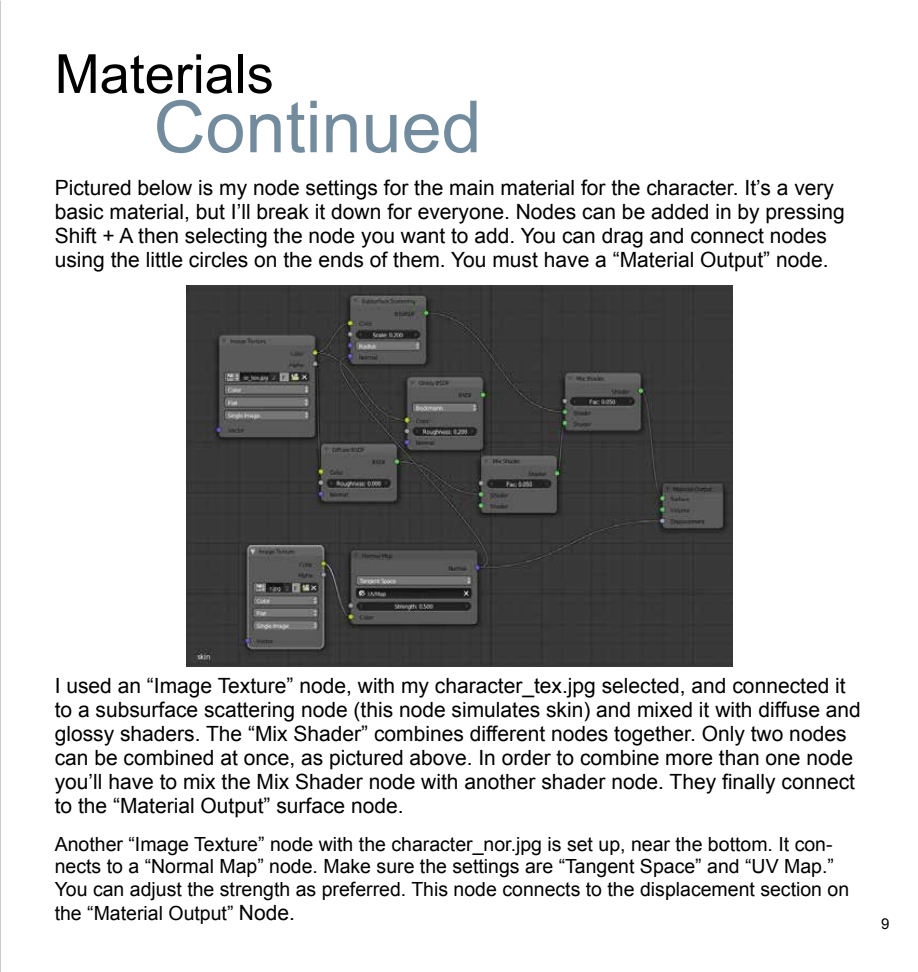
<style>
.page{position:relative;width:918px;height:972px;background:#fff}
.page>*{position:absolute;margin:0;border:0;box-sizing:border-box;transform-origin:0 0}
.t1{font:72px "Arial";color:#738c9d}
.t2{font:54px "Arial";color:#000}
.t3{font:21px/24.2px "Arial";color:#000}
.t4{font:19.5px/22.5px "Arial";color:#000}
.t5{font:15px "Arial";color:#000}
.s1{font-size:21px}
</style>
<div class="page">
<img style="left:186px;top:285px;width:547px;height:382px">
<h2 class="t2" style="left:55px;top:39px;width:221px">Materials</h2>
<h1 class="t1" style="left:154px;top:80px;width:330px">Continued</h1>
<p class="t3" style="left:55px;top:175px;width:792px">Pictured below is my node settings for the main material for the character. It’s a very basic material, but I’ll break it down for everyone. Nodes can be added in by pressing Shift + A then selecting the node you want to add. You can drag and connect nodes using the little circles on the ends of them. You must have a “Material Output” node.</p>
<p class="t3" style="left:55px;top:673px;width:808px">I used an “Image Texture” node, with my character_tex.jpg selected, and connected it to a subsurface scattering node (this node simulates skin) and mixed it with diffuse and glossy shaders. The “Mix Shader” combines different nodes together. Only two nodes can be combined at once, as pictured above. In order to combine more than one node you’ll have to mix the Mix Shader node with another shader node. They finally connect to the “Material Output” surface node.</p>
<p class="t4" style="left:55px;top:833px;width:796px">Another “Image Texture” node with the character_nor.jpg is set up, near the bottom. It con&shy;nects to a “Normal Map” node. Make sure the settings are “Tangent Space” and “UV Map.”<br>You can adjust the strength as preferred. This node connects to the displacement section on</p>
<p class="t4" style="left:55px;top:902px;width:242px">the “Material Output” <span class="s1">Node.</span></p>
<p class="t5" style="left:881px;top:914px;width:10px">9</p>
</div>
